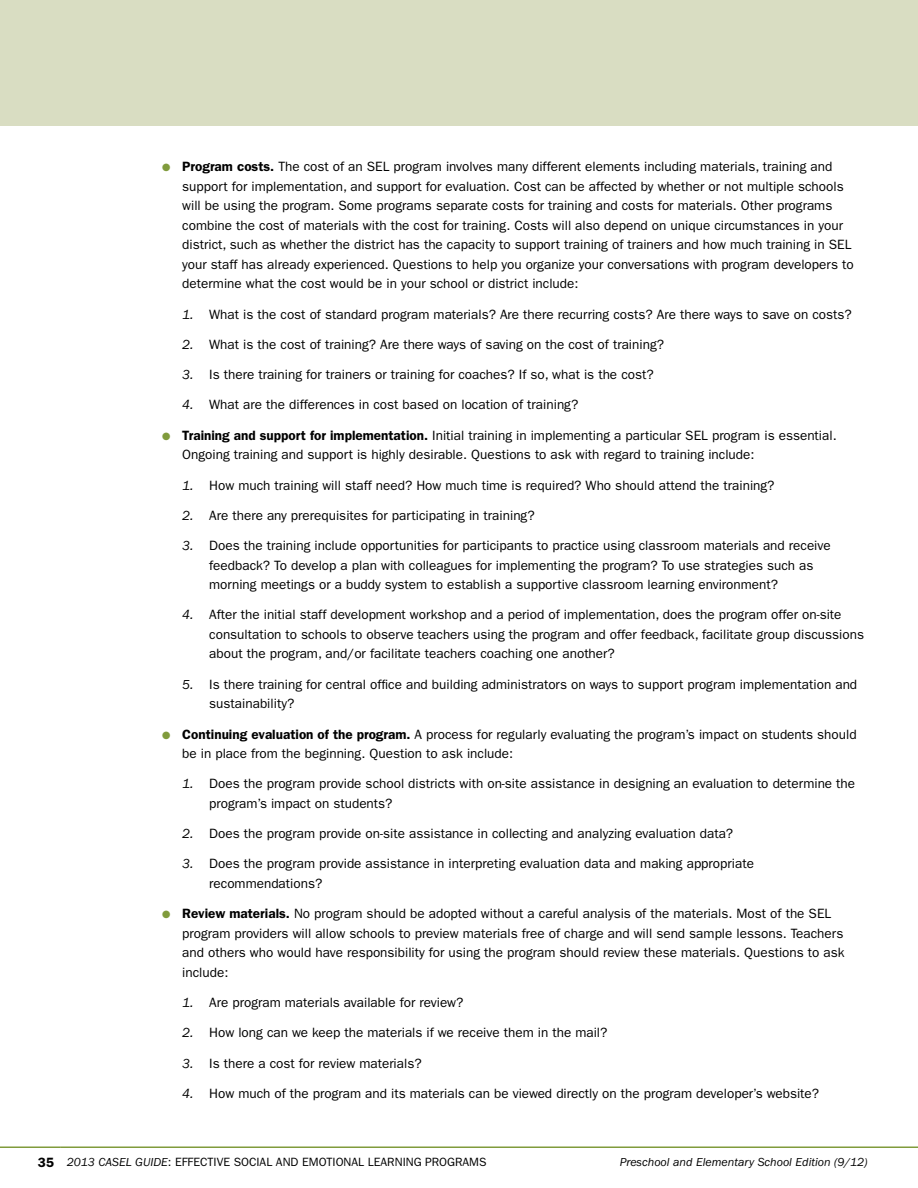
<style>
.page{position:relative;width:918px;height:1188px;background:#fff}
.page>*{position:absolute;margin:0;border:0;box-sizing:border-box;transform-origin:0 0}
.t1{font:13.5px/19.5px "ITC Franklin Gothic Std";color:#000}
.t2{font:12px "ITC Franklin Gothic Std";color:#000}
.t3{font:italic 12px "ITC Franklin Gothic Std";color:#000}
.s1{color:#809b3c}
.s2{font-weight:600}
.s3{font-style:italic}
.s4{font-weight:600;font-size:13.5px}
</style>
<div class="page">
<hr style="left:0;top:1146px;width:60px;height:2px;background:#809b3c">
<hr style="left:60px;top:1146px;width:858px;height:2px;background:#809b3c">
<div style="left:0;top:0;width:918px;height:125px;background:#d9ddc2"></div>
<p class="t1" style="left:182px;top:157px;width:673px;text-indent:-20px"><span class="s1">●</span> <span class="s2">Program costs.</span> The cost of an SEL program involves many different elements including materials, training and support for implementation, and support for evaluation. Cost can be affected by whether or not multiple schools will be using the program. Some programs separate costs for training and costs for materials. Other programs combine the cost of materials with the cost for training. Costs will also depend on unique circumstances in your district, such as whether the district has the capacity to support training of trainers and how much training in SEL your staff has already experienced. Questions to help you organize your conversations with program developers to determine what the cost would be in your school or district include:</p>
<p class="t1" style="left:182px;top:304px;width:671px"><span class="s3">1.</span> What is the cost of standard program materials? Are there recurring costs? Are there ways to save on costs?</p>
<p class="t1" style="left:182px;top:335px;width:483px"><span class="s3">2.</span> What is the cost of training? Are there ways of saving on the cost of training?</p>
<p class="t1" style="left:182px;top:365px;width:473px"><span class="s3">3.</span> Is there training for trainers or training for coaches? If so, what is the cost?</p>
<p class="t1" style="left:182px;top:395px;width:398px"><span class="s3">4.</span> What are the differences in cost based on location of training?</p>
<p class="t1" style="left:182px;top:426px;width:656px;text-indent:-20px"><span class="s1">●</span> <span class="s2">Training and support for implementation.</span> Initial training in implementing a particular SEL program is essential.<br>Ongoing training and support is highly desirable. Questions to ask with regard to training include:</p>
<p class="t1" style="left:182px;top:475px;width:594px"><span class="s3">1.</span> How much training will staff need? How much time is required? Who should attend the training?</p>
<p class="t1" style="left:182px;top:506px;width:354px"><span class="s3">2.</span> Are there any prerequisites for participating in training?</p>
<p class="t1" style="left:209px;top:536px;width:623px;text-indent:-27px"><span class="s3">3.</span> Does the training include opportunities for participants to practice using classroom materials and receive feedback? To develop a plan with colleagues for implementing the program? To use strategies such as morning meetings or a buddy system to establish a supportive classroom learning environment?</p>
<p class="t1" style="left:209px;top:605px;width:656px;text-indent:-27px"><span class="s3">4.</span> After the initial staff development workshop and a period of implementation, does the program offer on-site consultation to schools to observe teachers using the program and offer feedback, facilitate group discussions about the program, and/or facilitate teachers coaching one another?</p>
<p class="t1" style="left:209px;top:674px;width:649px;text-indent:-27px"><span class="s3">5.</span> Is there training for central office and building administrators on ways to support program implementation and sustainability?</p>
<p class="t1" style="left:182px;top:724px;width:676px;text-indent:-20px"><span class="s1">●</span> <span class="s2">Continuing evaluation of the program.</span> A process for regularly evaluating the program’s impact on students should be in place from the beginning. Question to ask include:</p>
<p class="t1" style="left:209px;top:774px;width:647px;text-indent:-27px"><span class="s3">1.</span> Does the program provide school districts with on-site assistance in designing an evaluation to determine the program’s impact on students?</p>
<p class="t1" style="left:182px;top:824px;width:553px"><span class="s3">2.</span> Does the program provide on-site assistance in collecting and analyzing evaluation data?</p>
<p class="t1" style="left:209px;top:854px;width:546px;text-indent:-27px"><span class="s3">3.</span> Does the program provide assistance in interpreting evaluation data and making appropriate recommendations?</p>
<p class="t1" style="left:182px;top:904px;width:664px;text-indent:-20px"><span class="s1">●</span> <span class="s2">Review materials.</span> N o program should be adopted without a careful analysis of the materials. M ost of the SEL program providers will allow schools to preview materials free of charge and will send sample lessons. Teachers and others who would have responsibility for using the program should review these materials. Questions to ask include:</p>
<p class="t1" style="left:182px;top:993px;width:283px"><span class="s3">1.</span> Are program materials available for review?</p>
<p class="t1" style="left:182px;top:1023px;width:427px"><span class="s3">2.</span> How long can we keep the materials if we receive them in the mail?</p>
<p class="t1" style="left:182px;top:1053px;width:241px"><span class="s3">3.</span> Is there a cost for review materials?</p>
<p class="t1" style="left:182px;top:1084px;width:638px"><span class="s3">4.</span> How much of the program and its materials can be viewed directly on the program developer’s website?</p>
<p class="t2" style="left:38px;top:1155px;width:218px"><span class="s4">35</span> <span class="s3">2013 CASEL GUIDE</span>: effective Social</p>
<p class="t2" style="left:276px;top:1155px;width:211px">and Emotional Learni ng programs</p>
<p class="t3" style="left:620px;top:1156px;width:249px">preschool and Elementary School Edition (9/12)</p>
</div>
